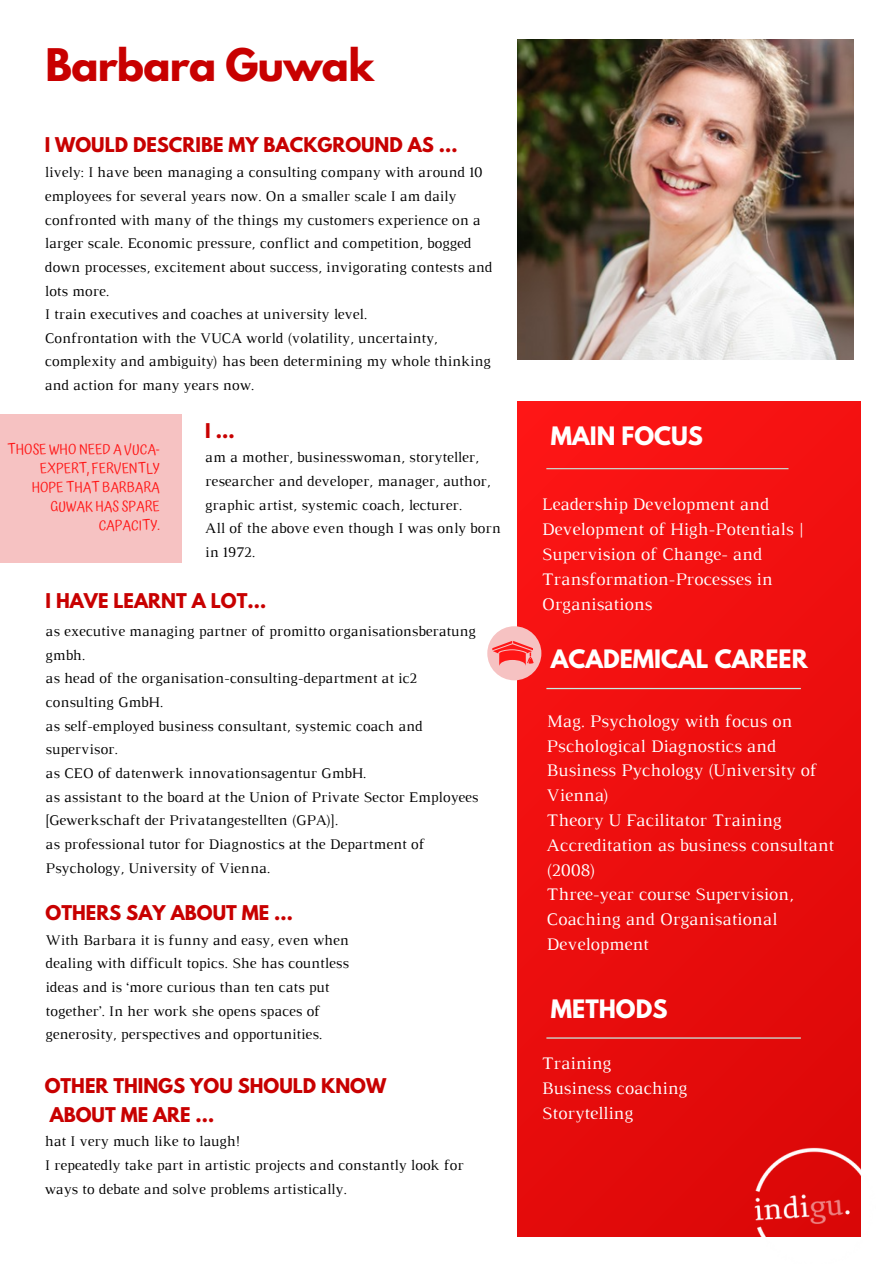
<style>
.page{position:relative;width:894px;height:1264px;background:#fff}
.page>*{position:absolute;margin:0;border:0;box-sizing:border-box;transform-origin:0 0}
.t1{font:700 39.75px "League Spartan";letter-spacing:-.02em;color:#c80000}
.t2{font:700 22.5px "League Spartan";color:#fffffe}
.t3{font:18px/24.8px "Luthier";color:#fff}
.t4{font:700 18px/28.2px "League Spartan";color:#c80000}
.t5{font:15px/23.7px "Luthier";color:#000}
.t6{font:13.95px/19.2px "Atma";color:#ff1616;text-align:right}
</style>
<div class="page">
<div style="left:517px;top:401px;width:343px;height:835px;background:linear-gradient(to right,#f11111,#e80d0d)"></div>
<svg style="left:546px;top:1037px;width:254px;height:1px"></svg>
<svg style="left:546px;top:468px;width:242px;height:1px"></svg>
<svg style="left:546px;top:688px;width:254px;height:1px"></svg>
<div style="left:487px;top:626px;width:54px;height:54px;background:#f6c2c2;border-radius:50%"></div>
<svg style="left:492px;top:641px;width:41px;height:24px"></svg>
<div style="left:0;top:414px;width:182px;height:149px;background:#f6c2c2"></div>
<img style="left:517px;top:39px;width:336px;height:320px">
<img style="left:747px;top:1140px;width:114px;height:97px">
<h1 class="t1" style="left:46px;top:45px;width:330px">Barbara Guwak</h1>
<p class="t4" style="left:45px;top:133px;width:414px">I WOULD DESCRIBE MY BACKGROUND AS …</p>
<p class="t5" style="left:45px;top:162px;width:449px">lively: I have been managing a consulting company with around 10 employees for several years now. On a smaller scale I am daily confronted with many of the things my customers experience on a larger scale. Economic pressure, conflict and competition, bogged down processes, excitement about success, invigorating contests and lots more.<br>I train executives and coaches at university level.<br>Confrontation with the VUCA world (volatility, uncertainty, complexity and ambiguity) has been determining my whole thinking and action for many years now.</p>
<p class="t6" style="left:8px;top:439px;width:154px">THOSE WHO NEED A VUCA-<br>EXPERT, FERVENTLY<br>HOPE THAT BARBARA<br>GUWAK HAS SPARE<br>CAPACITY.</p>
<p class="t4" style="left:205px;top:418px;width:31px">I ...</p>
<p class="t5" style="left:205px;top:447px;width:297px">am a mother, businesswoman, storyteller, researcher and developer, manager, author, graphic artist, systemic coach, lecturer.<br>All of the above even though I was only born in 1972.</p>
<p class="t4" style="left:46px;top:589px;width:222px">I HAVE LEARNT A LOT…</p>
<p class="t5" style="left:46px;top:620px;width:434px">as executive managing partner of promitto organisationsberatung gmbh.<br>as head of the organisation-consulting-department at ic2 consulting GmbH.<br>as self-employed business consultant, systemic coach and supervisor.<br>as CEO of datenwerk innovationsagentur GmbH.<br>as assistant to the board at the Union of Private Sector Employees [Gewerkschaft der Privatangestellten (GPA)].<br>as professional tutor for Diagnostics at the Department of Psychology, University of Vienna.</p>
<p class="t4" style="left:46px;top:900px;width:249px">OTHERS SAY ABOUT ME …</p>
<p class="t5" style="left:46px;top:929px;width:305px">With Barbara it is funny and easy, even when dealing with difficult topics. She has countless ideas and is ‘more curious than ten cats put together’. In her work she opens spaces of generosity, perspectives and opportunities.</p>
<p class="t4" style="left:45px;top:1074px;width:343px">OTHER THINGS YOU SHOULD KNOW<br>ABOUT ME ARE …</p>
<p class="t5" style="left:45px;top:1130px;width:420px">hat I very much like to laugh!<br>I repeatedly take part in artistic projects and constantly look for ways to debate and solve problems artistically.</p>
<h2 class="t2" style="left:551px;top:425px;width:154px">MAIN FOCUS</h2>
<p class="t3" style="left:541px;top:493px;width:264px">Leadership Development and<br>Development of High-Potentials |<br>Supervision of Change- and<br>Transformation-Processes in<br>Organisations</p>
<h2 class="t2" style="left:551px;top:647px;width:258px">ACADEMICAL CAREER</h2>
<p class="t3" style="left:546px;top:710px;width:289px">Mag. Psychology with focus on<br>Pschological Diagnostics and<br>Business Pychology (University of<br>Vienna)<br>Theory U Facilitator Training<br>Accreditation as business consultant (2008)<br>Three-year course Supervision,<br>Coaching and Organisational<br>Development</p>
<h2 class="t2" style="left:551px;top:997px;width:118px">METHODS</h2>
<p class="t3" style="left:541px;top:1052px;width:147px">Training<br>Business coaching<br>Storytelling</p>
</div>
